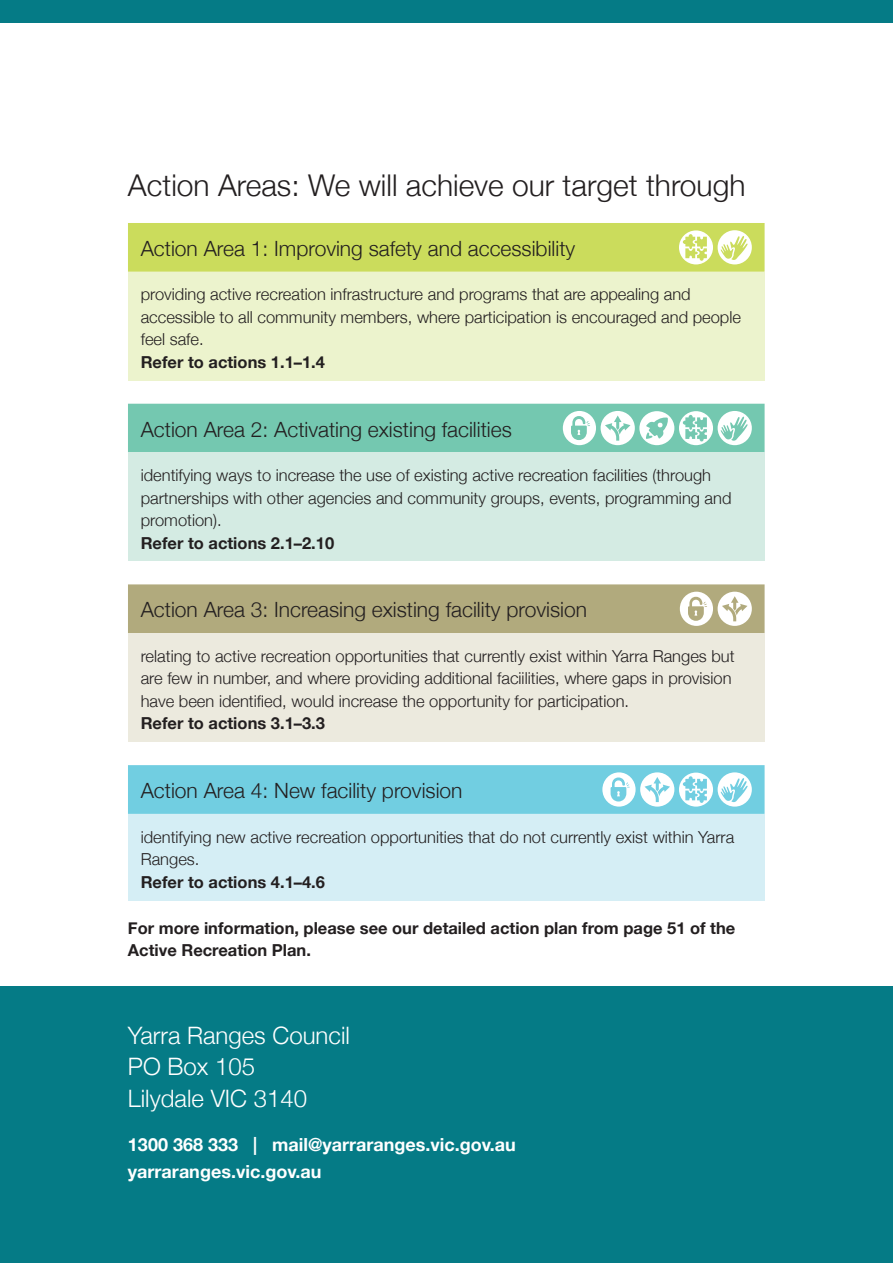
<style>
.page{position:relative;width:893px;height:1263px;background:#fff}
.page>*{position:absolute;margin:0;border:0;box-sizing:border-box;transform-origin:0 0}
.t1{font:300 30px "Helvetica Neue";color:#231f20}
.t2{font:300 24px/31.5px "Helvetica Neue";color:#fff}
.t3{font:300 21px "Helvetica Neue";color:#231f20}
.t4{font:700 18px/27px "Helvetica Neue";color:#fff}
.Copy{font:300 16.5px/22.5px "Helvetica Neue";color:#231f20}
.Copy-2{font:700 16.5px/22.5px "Helvetica Neue";color:#231f20}
.s1{font-weight:700}
</style>
<div class="page">
<div style="left:128px;top:272px;width:637px;height:109px;background:#ecf3cd"></div>
<div style="left:128px;top:223px;width:637px;height:49px;background:#cbdc5c"></div>
<div style="left:128px;top:452px;width:637px;height:109px;background:#d4ebe3"></div>
<svg style="left:128px;top:404px;width:637px;height:48px;background:#82cdb8"></svg>
<div style="left:128px;top:633px;width:637px;height:109px;background:#eceade"></div>
<svg style="left:128px;top:584px;width:637px;height:49px;background:#b5ae84"></svg>
<div style="left:128px;top:814px;width:637px;height:86px;background:#d5eef5"></div>
<svg style="left:128px;top:765px;width:637px;height:49px;background:#7dd2e3"></svg>
<div style="left:0;top:986px;width:893px;height:277px;background:#057b86"></div>
<div style="left:0;top:0;width:893px;height:23px;background:#057b86"></div>
<h2 class="t1" style="left:128px;top:167px;width:619px">Action Areas: We will achieve our target through</h2>
<h2 class="t3" style="left:141px;top:236px;width:436px">Action Area 1: Improving safety and accessibility</h2>
<p class="Copy" style="left:141px;top:283px;width:602px">providing active recreation infrastructure and programs that are appealing and accessible to all community members, where participation is encouraged and people feel safe.<br><span class="s1">Refer to actions 1.1–1.4</span></p>
<h2 class="t3" style="left:141px;top:416px;width:373px">Action Area 2: Activating existing facilities</h2>
<p class="Copy" style="left:141px;top:464px;width:592px">identifying ways to increase the use of existing active recreation facilities (through partnerships with other agencies and community groups, events, programming and promotion).<br><span class="s1">Refer to actions 2.1–2.10</span></p>
<h2 class="t3" style="left:141px;top:597px;width:448px">Action Area 3: Increasing existing facility provision</h2>
<p class="Copy" style="left:141px;top:644px;width:595px">relating to active recreation opportunities that currently exist within Yarra Ranges but are few in number, and where providing additional faciilities, where gaps in provision have been identified, would increase the opportunity for participation.<br><span class="s1">Refer to actions 3.1–3.3</span></p>
<h2 class="t3" style="left:141px;top:778px;width:323px">Action Area 4: New facility provision</h2>
<p class="Copy" style="left:141px;top:825px;width:595px">identifying new active recreation opportunities that do not currently exist within Yarra<br>Ranges.<br><span class="s1">Refer to actions 4.1–4.6</span></p>
<p class="Copy-2" style="left:128px;top:916px;width:609px">For more information, please see our detailed action plan from page 51 of the<br>Active Recreation Plan.</p>
<h3 class="t2" style="left:128px;top:1019px;width:223px">Yarra Ranges Council<br>PO Box 105<br>Lilydale VIC 3140</h3>
<h3 class="t4" style="left:128px;top:1130px;width:389px">1300 368 333 | mail@yarraranges.vic.gov.au yarraranges.vic.gov.au</h3>
</div>
